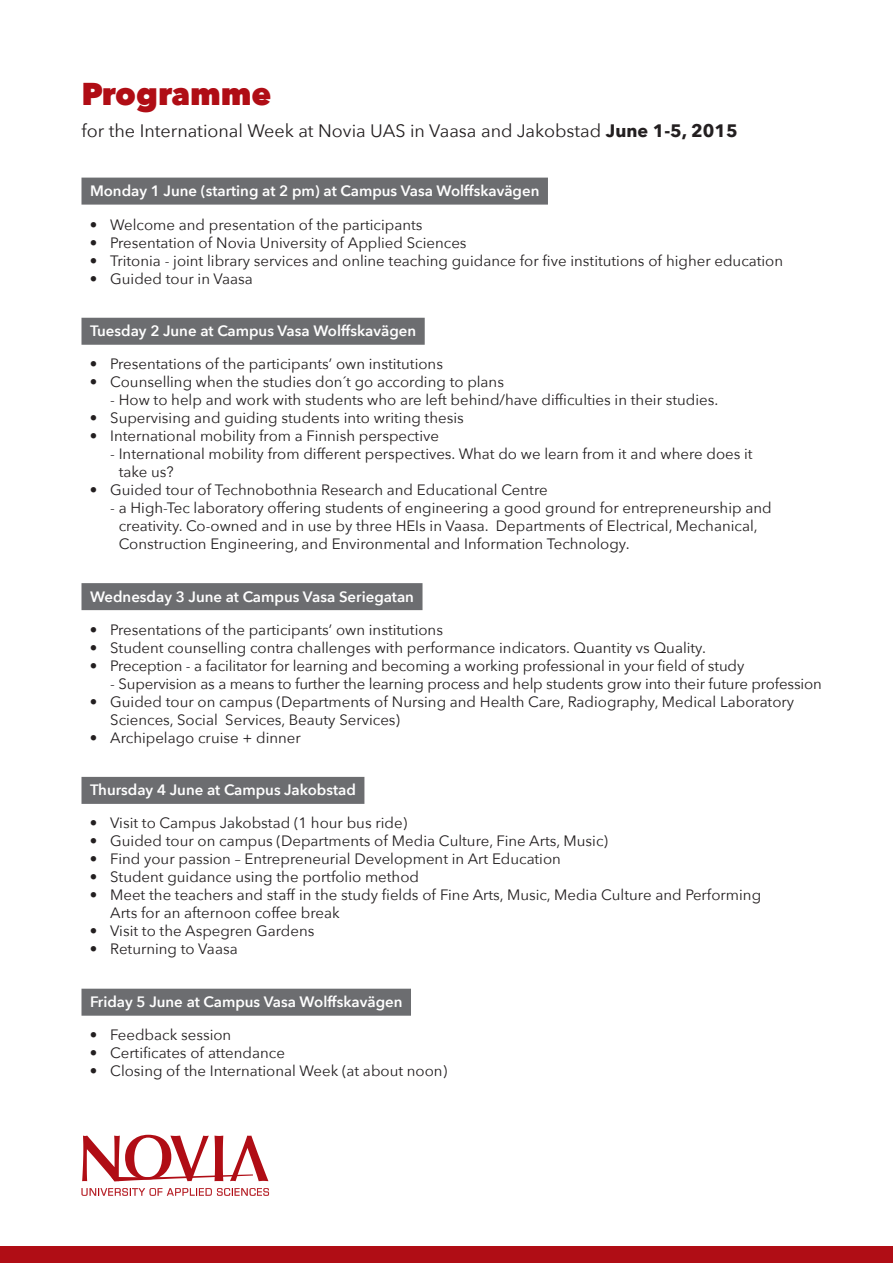
<style>
.page{position:relative;width:893px;height:1263px;background:#fff}
.page>*{position:absolute;margin:0;border:0;box-sizing:border-box;transform-origin:0 0}
.t1{font:800 31.5px "Avenir Next";color:#b00d15}
.t2{font:18px "Avenir Next";color:#231f20}
.t3{font:15px/18px "Avenir Next";color:#231f20}
.svart_bakgrund{font:600 15px "Avenir Next";color:#fff}
.s1{font-weight:700}
</style>
<div class="page">
<svg style="left:81px;top:1188px;width:188px;height:8px"></svg>
<svg style="left:82px;top:1135px;width:186px;height:46px"></svg>
<div style="left:0;top:1247px;width:893px;height:16px;background:#b00d15"></div>
<div style="left:81px;top:178px;width:467px;height:27px;background:#6c6d70"></div>
<div style="left:81px;top:318px;width:344px;height:27px;background:#6c6d70"></div>
<div style="left:81px;top:583px;width:341px;height:27px;background:#6c6d70"></div>
<div style="left:81px;top:777px;width:283px;height:27px;background:#6c6d70"></div>
<div style="left:81px;top:989px;width:330px;height:27px;background:#6c6d70"></div>
<p class="t1" style="left:81px;top:74px;width:191px">Programme</p>
<p class="t2" style="left:81px;top:116px;width:658px">for the International Week at Novia UAS in Vaasa and Jakobstad <span class="s1">June 1-5, 2015</span></p>
<p class="svart_bakgrund" style="left:90px;top:178px;width:451px">Monday 1 June (starting at 2 pm) at Campus Vasa Wolffskavägen</p>
<p class="t3" style="left:90px;top:215px;width:9px">•</p>
<p class="t3" style="left:90px;top:233px;width:9px">•</p>
<p class="t3" style="left:90px;top:251px;width:9px">•</p>
<p class="t3" style="left:90px;top:269px;width:9px">•</p>
<p class="t3" style="left:110px;top:215px;width:314px">Welcome and presentation of the participants</p>
<p class="t3" style="left:110px;top:233px;width:358px">Presentation of Novia University of Applied Sciences</p>
<p class="t3" style="left:110px;top:251px;width:674px">Tritonia - joint library services and online teaching guidance for five institutions of higher education</p>
<p class="t3" style="left:110px;top:269px;width:144px">Guided tour in Vaasa</p>
<p class="svart_bakgrund" style="left:90px;top:318px;width:328px">Tuesday 2 June at Campus Vasa Wolffskavägen</p>
<p class="t3" style="left:90px;top:354px;width:9px">•</p>
<p class="t3" style="left:90px;top:372px;width:9px">•</p>
<p class="t3" style="left:90px;top:408px;width:9px">•</p>
<p class="t3" style="left:90px;top:426px;width:9px">•</p>
<p class="t3" style="left:90px;top:480px;width:9px">•</p>
<p class="t3" style="left:110px;top:354px;width:334px">Presentations of the participants’ own institutions</p>
<p class="t3" style="left:110px;top:372px;width:395px">Counselling when the studies don´t go according to plans</p>
<p class="t3" style="left:110px;top:390px;width:610px">- How to help and work with students who are left behind/have difficulties in their studies.</p>
<p class="t3" style="left:110px;top:408px;width:355px">Supervising and guiding students into writing thesis</p>
<p class="t3" style="left:110px;top:426px;width:330px">International mobility from a Finnish perspective</p>
<p class="t3" style="left:110px;top:444px;width:644px">- International mobility from different perspectives. What do we learn from it and where does it</p>
<p class="t3" style="left:119px;top:462px;width:57px">take us?</p>
<p class="t3" style="left:110px;top:480px;width:439px">Guided tour of Technobothnia Research and Educational Centre</p>
<p class="t3" style="left:110px;top:498px;width:663px">- a High-Tec laboratory offering students of engineering a good ground for entrepreneurship and</p>
<p class="t3" style="left:119px;top:516px;width:640px">creativity. Co-owned and in use by three HEIs in Vaasa. Departments of Electrical, Mechanical,</p>
<p class="t3" style="left:119px;top:534px;width:512px">Construction Engineering, and Environmental and Information Technology.</p>
<p class="svart_bakgrund" style="left:90px;top:583px;width:325px">Wednesday 3 June at Campus Vasa Seriegatan</p>
<p class="t3" style="left:90px;top:620px;width:9px">•</p>
<p class="t3" style="left:90px;top:638px;width:9px">•</p>
<p class="t3" style="left:90px;top:656px;width:9px">•</p>
<p class="t3" style="left:90px;top:692px;width:9px">•</p>
<p class="t3" style="left:90px;top:728px;width:9px">•</p>
<p class="t3" style="left:110px;top:620px;width:334px">Presentations of the participants’ own institutions</p>
<p class="t3" style="left:110px;top:638px;width:597px">Student counselling contra challenges with performance indicators. Quantity vs Quality.</p>
<p class="t3" style="left:110px;top:656px;width:636px">Preception - a facilitator for learning and becoming a working professional in your field of study</p>
<p class="t3" style="left:110px;top:674px;width:713px">- Supervision as a means to further the learning process and help students grow into their future profession</p>
<p class="t3" style="left:110px;top:692px;width:686px">Guided tour on campus (Departments of Nursing and Health Care, Radiography, Medical Laboratory</p>
<p class="t3" style="left:110px;top:710px;width:291px">Sciences, Social Services, Beauty Services)</p>
<p class="t3" style="left:110px;top:728px;width:192px">Archipelago cruise + dinner</p>
<p class="svart_bakgrund" style="left:90px;top:777px;width:267px">Thursday 4 June at Campus Jakobstad</p>
<p class="t3" style="left:90px;top:813px;width:9px">•</p>
<p class="t3" style="left:90px;top:831px;width:9px">•</p>
<p class="t3" style="left:90px;top:849px;width:9px">•</p>
<p class="t3" style="left:90px;top:867px;width:9px">•</p>
<p class="t3" style="left:90px;top:885px;width:9px">•</p>
<p class="t3" style="left:90px;top:921px;width:9px">•</p>
<p class="t3" style="left:90px;top:939px;width:9px">•</p>
<p class="t3" style="left:110px;top:813px;width:298px">Visit to Campus Jakobstad (1 hour bus ride)</p>
<p class="t3" style="left:110px;top:831px;width:499px">Guided tour on campus (Departments of Media Culture, Fine Arts, Music)</p>
<p class="t3" style="left:110px;top:849px;width:452px">Find your passion – Entrepreneurial Development in Art Education</p>
<p class="t3" style="left:110px;top:867px;width:310px">Student guidance using the portfolio method</p>
<p class="t3" style="left:110px;top:885px;width:652px">Meet the teachers and staff in the study fields of Fine Arts, Music, Media Culture and Performing<br>Arts for an afternoon coffee break</p>
<p class="t3" style="left:110px;top:921px;width:206px">Visit to the Aspegren Gardens</p>
<p class="t3" style="left:110px;top:939px;width:129px">Returning to Vaasa</p>
<p class="svart_bakgrund" style="left:90px;top:989px;width:314px">Friday 5 June at Campus Vasa Wolffskavägen</p>
<p class="t3" style="left:90px;top:1025px;width:9px">•</p>
<p class="t3" style="left:90px;top:1043px;width:9px">•</p>
<p class="t3" style="left:90px;top:1061px;width:9px">•</p>
<p class="t3" style="left:110px;top:1025px;width:123px">Feedback session</p>
<p class="t3" style="left:110px;top:1043px;width:176px">Certificates of attendance</p>
<p class="t3" style="left:110px;top:1061px;width:338px">Closing of the International Week (at about noon)</p>
</div>
